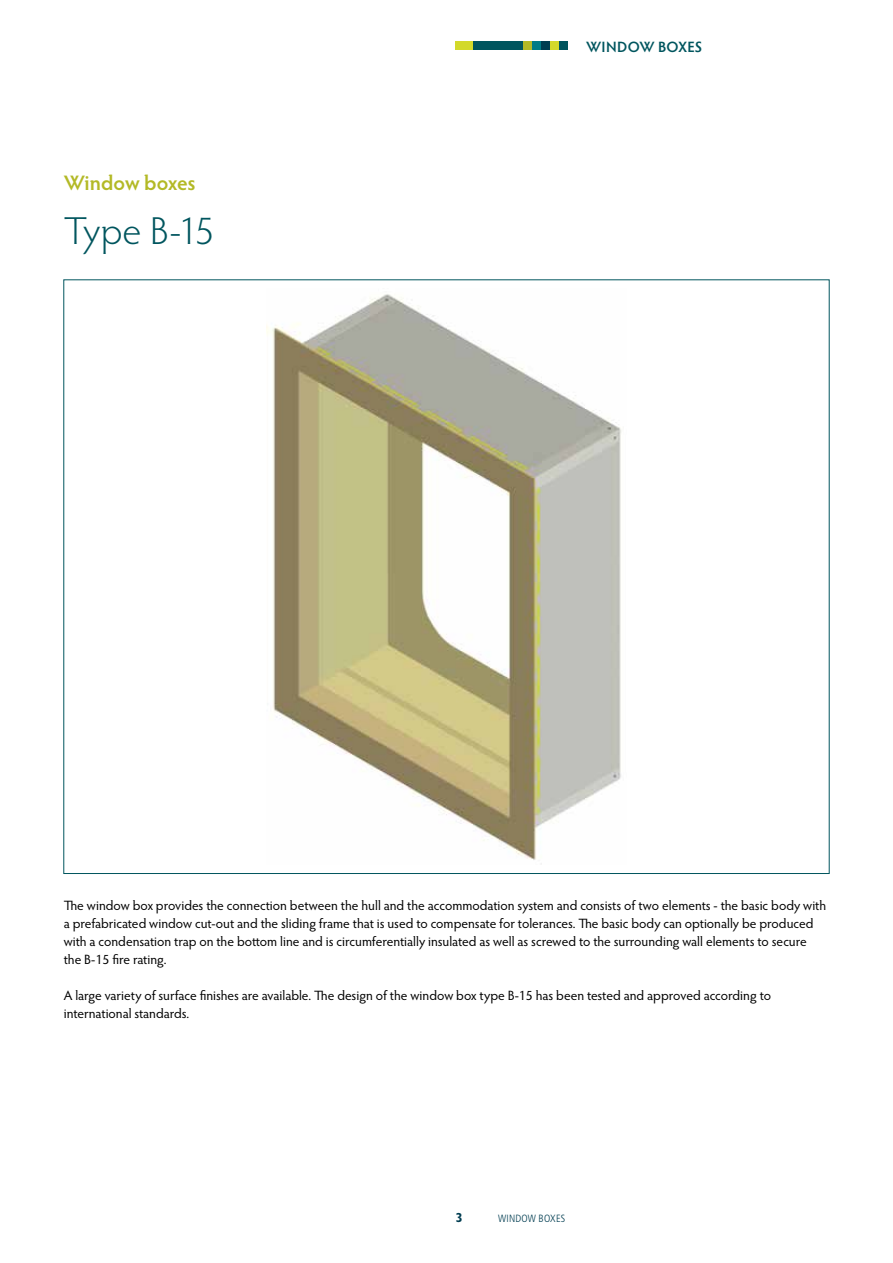
<style>
.page{position:relative;width:893px;height:1263px;background:#fff}
.page>*{position:absolute;margin:0;border:0;box-sizing:border-box;transform-origin:0 0}
.t1{font:300 39px "Hypatia Sans Pro";letter-spacing:-.04em;color:#00555e}
.t2{font:600 21px "Hypatia Sans Pro";color:#b3b926}
.t3{font:600 15px "Hypatia Sans Pro";letter-spacing:.015em;color:#00555e}
.t4{font:13.5px/18px "Hypatia Sans Pro";color:#000}
.t5{font:700 13.5px "Hypatia Sans Pro";color:#003d51}
.t6{font:300 condensed 10.5px "Frutiger LT Pro";letter-spacing:.02em;color:#003d51}
</style>
<div class="page">
<img style="left:266px;top:294px;width:356px;height:570px">
<div style="left:455px;top:41px;width:18px;height:9px;background:#d3d92b"></div>
<div style="left:523px;top:41px;width:9px;height:9px;background:#b3b926"></div>
<div style="left:550px;top:41px;width:9px;height:9px;background:#d3d92b"></div>
<div style="left:559px;top:41px;width:9px;height:9px;background:#00555e"></div>
<div style="left:532px;top:41px;width:9px;height:9px;background:#007c86"></div>
<div style="left:541px;top:41px;width:9px;height:9px;background:#003d51"></div>
<div style="left:473px;top:41px;width:50px;height:9px;background:#00555e"></div>
<h2 class="t2" style="left:64px;top:168px;width:133px">Window boxes</h2>
<h1 class="t1" style="left:64px;top:205px;width:152px">Type B-15</h1>
<p class="t3" style="left:586px;top:37px;width:27px">Window</p>
<p class="t3" style="left:658px;top:37px;width:46px">Boxes</p>
<p class="t4" style="left:64px;top:896px;width:764px">The window box provides the connection between the hull and the accommodation system and consists of two elements - the basic body with a prefabricated window cut-out and the sliding frame that is used to compensate for tolerances. The basic body can optionally be produced with a condensation trap on the bottom line and is circumferentially insulated as well as screwed to the surrounding wall elements to secure the B-15 fire rating.</p>
<p class="t4" style="left:64px;top:986px;width:709px">A large variety of surface finishes are available. The design of the window box type B-15 has been tested and approved according to international standards.</p>
<p class="t5" style="left:455px;top:1208px;width:9px">3</p>
<p class="t6" style="left:498px;top:1212px;width:69px">WINDOW BOXES</p>
</div>
